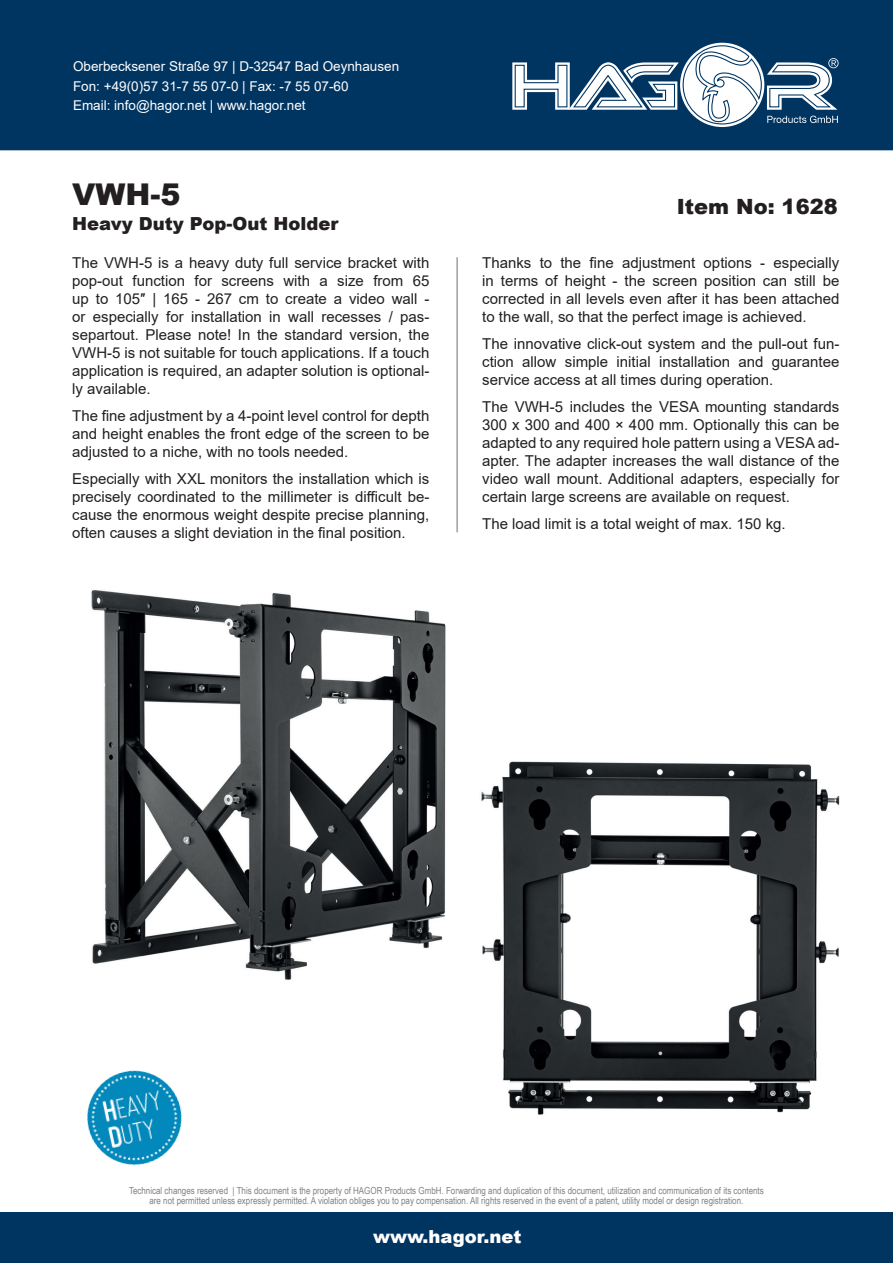
<style>
.page{position:relative;width:893px;height:1263px;background:#fff}
.page>*{position:absolute;margin:0;border:0;box-sizing:border-box;transform-origin:0 0}
.t1{font:900 30px "Arial";color:#231f20}
.t2{font:900 21px "Arial";color:#231f20}
.t3{font:900 18px "Arial";color:#231f20}
.t4{font:900 18px "Arial";color:#fff}
.t5{font:15px/18px "Arial";color:#231f20;text-align:justify}
.t6{font:13.5px/19.5px "Arial";color:#fff}
.t7{font:9.75px/10.5px "Arial Narrow";color:#808285;text-align:center}
</style>
<div class="page">
<div style="left:0;top:1213px;width:893px;height:50px;background:#003562"></div>
<div style="left:0;top:0;width:893px;height:150px;background:#003562"></div>
<svg style="left:502px;top:39px;width:358px;height:93px"></svg>
<img style="left:91px;top:590px;width:355px;height:390px">
<img style="left:481px;top:761px;width:359px;height:354px">
<img style="left:87px;top:1070px;width:95px;height:95px">
<hr style="left:456px;top:257px;width:2px;height:275px;background:#9d9fa2">
<p class="t6" style="left:73px;top:57px;width:328px">Oberbecksener Straße 97 | D-32547 Bad Oeynhausen<br>Fon: +49(0)57 31-7 55 07-0 | Fax: -7 55 07-60<br>Email: info@hagor.net | www.hagor.net</p>
<h1 class="t1" style="left:72px;top:172px;width:110px">VWH-5</h1>
<p class="t3" style="left:72px;top:211px;width:268px">Heavy Duty Pop-Out Holder</p>
<p class="t5" style="left:72px;top:254px;width:359px">The VWH-5 is a heavy duty full service bracket with pop-out function for screens with a size from 65 up to 105″ | 165 - 267 cm to create a video wall - or especially for installation in wall recesses / pas&shy;separtout. Please note! In the standard version, the VWH-5 is not suitable for touch applications. If a touch application is required, an adapter solution is optional&shy;ly available.</p>
<p class="t5" style="left:72px;top:407px;width:359px">The fine adjustment by a 4-point level control for depth and height enables the front edge of the screen to be adjusted to a niche, with no tools needed.</p>
<p class="t5" style="left:72px;top:470px;width:359px">Especially with XXL monitors the installation which is precisely coordinated to the millimeter is difficult be&shy;cause the enormous weight despite precise planning, often causes a slight deviation in the final position.</p>
<h2 class="t2" style="left:677px;top:191px;width:163px">Item No: 1628</h2>
<p class="t5" style="left:482px;top:254px;width:359px">Thanks to the fine adjustment options - especially in terms of height - the screen position can still be corrected in all levels even after it has been attached to the wall, so that the perfect image is achieved.</p>
<p class="t5" style="left:482px;top:335px;width:359px">The innovative click-out system and the pull-out fun&shy;ction allow simple initial installation and guarantee service access at all times during operation.</p>
<p class="t5" style="left:482px;top:398px;width:359px">The VWH-5 includes the VESA mounting standards 300 x 300 and 400 × 400 mm. Optionally this can be adapted to any required hole pattern using a VESA ad&shy;apter. The adapter increases the wall distance of the video wall mount. Additional adapters, especially for certain large screens are available on request.</p>
<p class="t5" style="left:482px;top:515px;width:305px">The load limit is a total weight of max. 150 kg.</p>
<p class="t7" style="left:129px;top:1184px;width:636px">Technical changes reserved | This document is the property of HAGOR Products GmbH. Forwarding and duplication of this document, utilization and communication of its contents are not permitted unless expressly permitted. A violation obliges you to pay compensation. All rights reserved in the event of a patent, utility model or design registration.</p>
<p class="t4" style="left:373px;top:1223px;width:150px">www.hagor.net</p>
</div>
